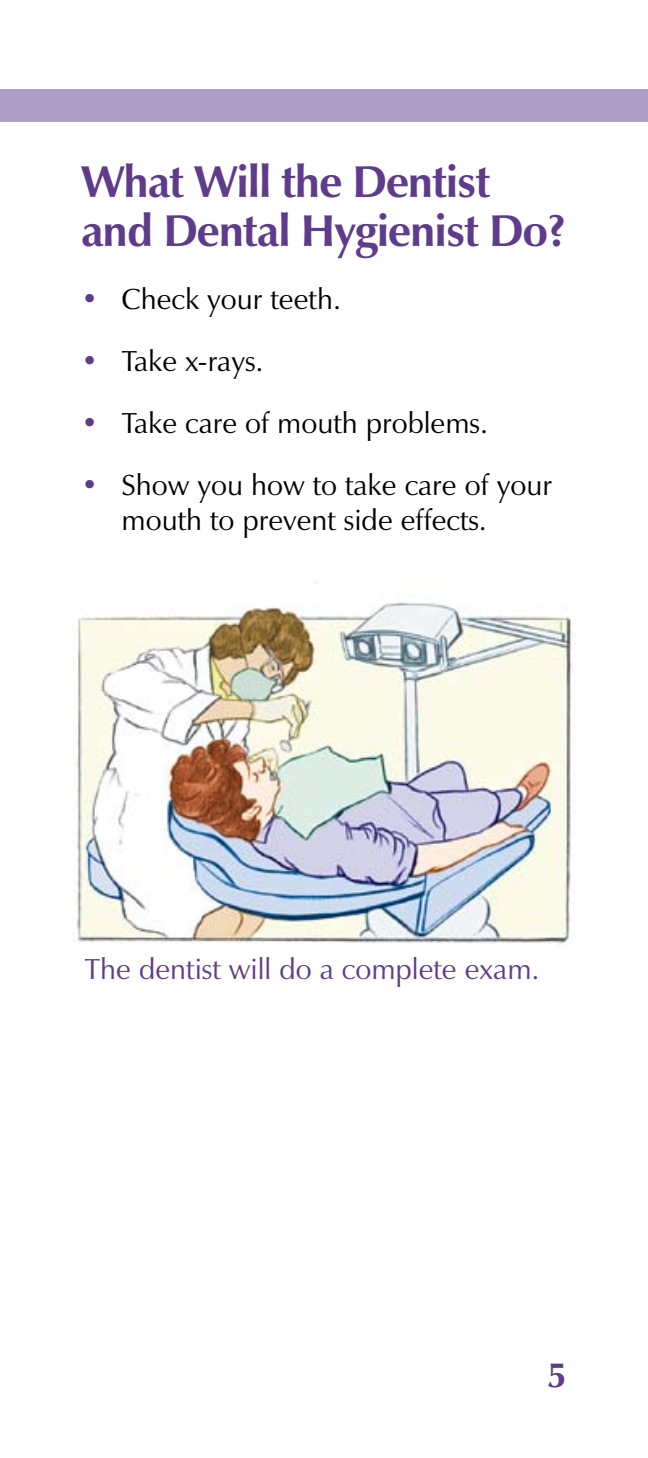
<style>
.page{position:relative;width:648px;height:1458px;background:#fff}
.page>*{position:absolute;margin:0;border:0;box-sizing:border-box;transform-origin:0 0}
.t1{font:700 45px/49.5px "Zapf Humanist 601 BT";letter-spacing:-.025em;color:#5f3b8b}
.t2{font:700 36px "Zapf Humanist 601 BT";color:#5f3b8b}
.t3{font:29.25px/35.1px "Zapf Humanist 601 BT";color:#000}
.t4{font:29.25px "Zapf Humanist 601 BT";color:#5f3b8b}
.s1{color:#5f3b8b}
</style>
<div class="page">
<div style="left:0;top:90px;width:648px;height:32px;background:#af9dc5"></div>
<img style="left:72px;top:581px;width:504px;height:364px">
<h2 class="t1" style="left:81px;top:157px;width:487px">What Will the Dentist and Dental Hygienist Do?</h2>
<p class="t3" style="left:81px;top:281px;width:262px"><span class="s1">•</span> Check your teeth.</p>
<p class="t3" style="left:81px;top:343px;width:184px"><span class="s1">•</span> Take x-rays.</p>
<p class="t3" style="left:81px;top:405px;width:409px"><span class="s1">•</span> Take care of mouth problems.</p>
<p class="t3" style="left:122px;top:467px;width:432px;text-indent:-41px"><span class="s1">•</span> Show you how to take care of your mouth to prevent side effects.</p>
<p class="t4" style="left:84px;top:951px;width:457px">The dentist will do a complete exam.</p>
<p class="t2" style="left:547px;top:1352px;width:21px">5</p>
</div>
